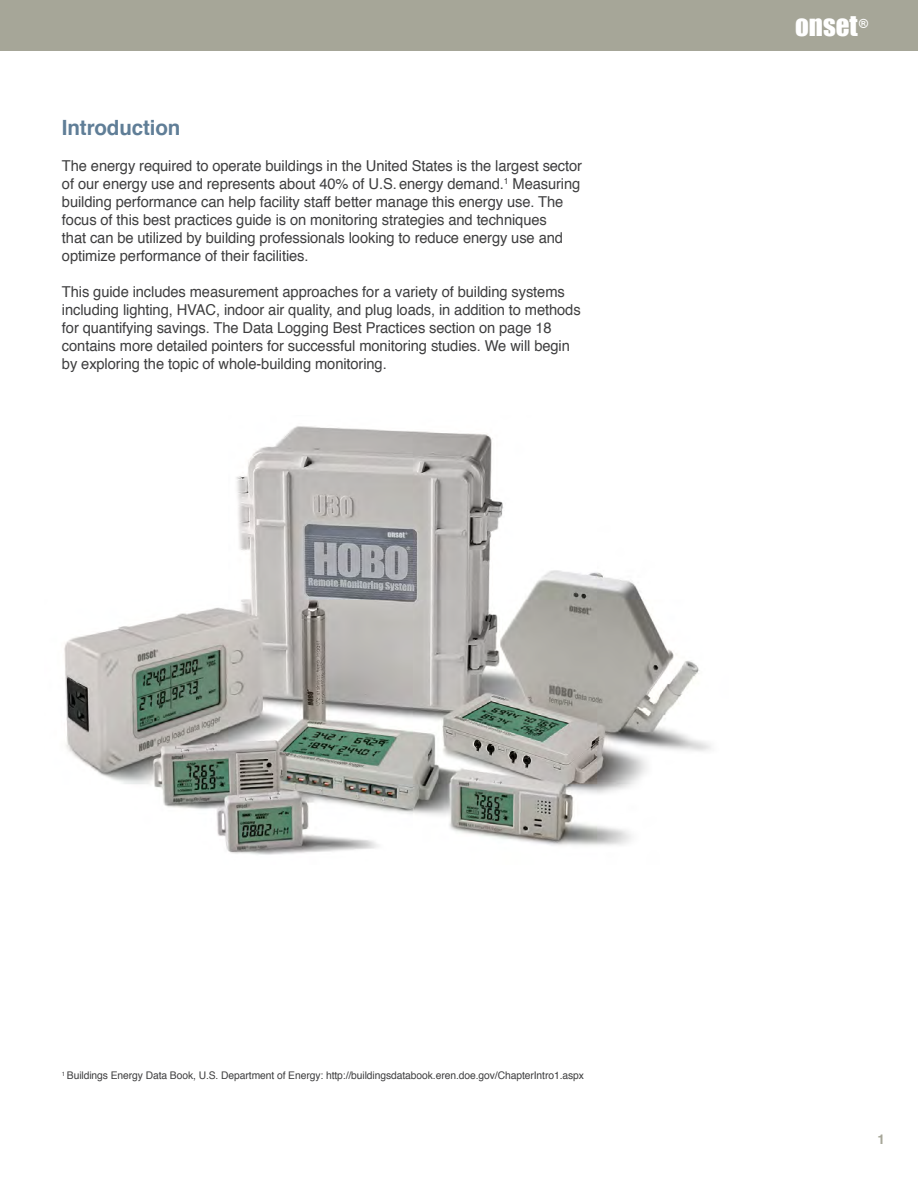
<style>
.page{position:relative;width:918px;height:1188px;background:#fff}
.page>*{position:absolute;margin:0;border:0;box-sizing:border-box;transform-origin:0 0}
.t1{font:27px "Impact";color:#fff}
.t2{font:700 21px "Helvetica";letter-spacing:-.005em;color:#607e97}
.t3{font:15px/18px "Helvetica";letter-spacing:-.005em;color:#3e3e3f}
.t4{font:700 13.5px "Helvetica";color:#a6a698}
.t5{font:10.5px "Helvetica";letter-spacing:-.005em;color:#3e3e3f}
</style>
<div class="page">
<div style="left:0;top:0;width:918px;height:51px;background:#a6a698"></div>
<img style="left:64px;top:426px;width:647px;height:429px">
<p class="t2" style="left:62px;top:110px;width:120px">Introduction</p>
<p class="t3" style="left:62px;top:157px;width:522px">The energy required to operate buildings in the United States is the largest sector of our energy use and represents about 40% of U.S. energy demand.<sup>1</sup> Measuring building performance can help facility staff better manage this energy use. The focus of this best practices guide is on monitoring strategies and techniques<br>that can be utilized by building professionals looking to reduce energy use and optimize performance of their facilities.</p>
<p class="t3" style="left:62px;top:283px;width:520px">This guide includes measurement approaches for a variety of building systems including lighting, HVAC, indoor air quality, and plug loads, in addition to methods for quantifying savings. The Data Logging Best Practices section on page 18 contains more detailed pointers for successful monitoring studies. We will begin by exploring the topic of whole-building monitoring.</p>
<p class="t1" style="left:795px;top:9px;width:75px">ONSET<sup>®</sup></p>
<p class="t5" style="left:62px;top:1068px;width:524px"><sup>1</sup> Buildings Energy Data Book, U.S. Department of Energy: http://buildingsdatabook.eren.doe.gov/ChapterIntro1.aspx</p>
<p class="t4" style="left:877px;top:1128px;width:9px">1</p>
</div>
